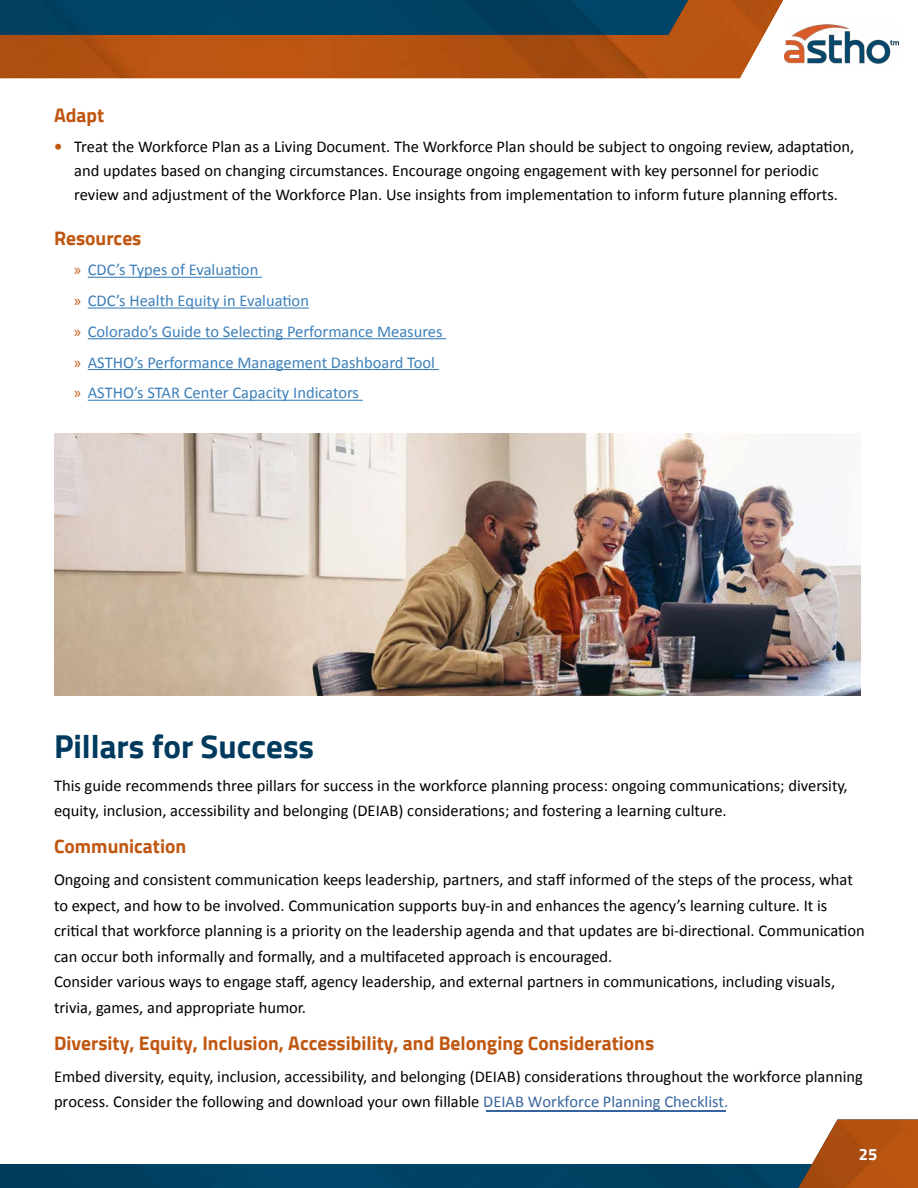
<style>
.page{position:relative;width:918px;height:1188px;background:#fff}
.page>*{position:absolute;margin:0;border:0;box-sizing:border-box;transform-origin:0 0}
.Body_Copy_11pt{font:700 33px "Sunflower";color:#003a5d}
.Body_Copy_11pt-2{font:700 19.5px "Sunflower";color:#c05711}
.Body_Copy_11pt-3{font:16.5px/25.5px "Calibri";color:#000}
.t1{font:16.5px "Calibri";color:#3d80ba}
.t2{font:700 16.5px "Sunflower";color:#fff}
.s1{font-weight:700;color:#c05711}
.s2{font-family:"Myriad Pro";color:#c05711}
.s3{color:#37649e}
</style>
<div class="page">
<div style="left:0;top:1165px;width:783px;height:23px;background:#004264"></div>
<img style="left:783px;top:1119px;width:135px;height:69px">
<img style="left:0;top:0;width:785px;height:78px">
<img style="left:0;top:0;width:704px;height:35px">
<img style="left:785px;top:24px;width:113px;height:40px">
<hr style="left:88px;top:277px;width:174px;height:1px;background:#3d80ba">
<hr style="left:88px;top:307px;width:221px;height:2px;background:#3d80ba">
<hr style="left:88px;top:338px;width:358px;height:1px;background:#3d80ba">
<hr style="left:88px;top:369px;width:351px;height:1px;background:#3d80ba">
<hr style="left:88px;top:400px;width:275px;height:1px;background:#3d80ba">
<img style="left:54px;top:434px;width:807px;height:261px">
<hr style="left:486px;top:1110px;width:239px;height:2px;background:#37649e">
<h2 class="Body_Copy_11pt-2" style="left:54px;top:106px;width:52px">Adapt</h2>
<p class="Body_Copy_11pt-3" style="left:74px;top:135px;width:781px;line-height:24px;text-indent:-20px"><span class="s1">•</span> Treat the Workforce Plan as a Living Document. The Workforce Plan should be subject to ongoing review, adaptation, and updates based on changing circumstances. Encourage ongoing engagement with key personnel for periodic review and adjustment of the Workforce Plan. Use insights from implementation to inform future planning efforts.</p>
<h2 class="Body_Copy_11pt-2" style="left:54px;top:229px;width:89px">Resources</h2>
<p class="t1" style="left:74px;top:259px;width:186px"><span class="s2">»</span> CDC’s Types of Evaluation</p>
<p class="t1" style="left:74px;top:290px;width:236px"><span class="s2">»</span> CDC’s Health Equity in Evaluation</p>
<p class="t1" style="left:74px;top:321px;width:370px"><span class="s2">»</span> Colorado’s Guide to Selecting Performance Measures</p>
<p class="t1" style="left:74px;top:352px;width:362px"><span class="s2">»</span> ASTHO’s Performance Management Dashboard Tool</p>
<p class="t1" style="left:74px;top:382px;width:286px"><span class="s2">»</span> ASTHO’s STAR Center Capacity Indicators</p>
<p class="Body_Copy_11pt" style="left:54px;top:731px;width:262px">Pillars for Success</p>
<p class="Body_Copy_11pt-3" style="left:54px;top:772px;width:795px">This guide recommends three pillars for success in the workforce planning process: ongoing communications; diversity, equity, inclusion, accessibility and belonging (DEIAB) considerations; and fostering a learning culture.</p>
<p class="Body_Copy_11pt-2" style="left:54px;top:837px;width:134px">Communication</p>
<p class="Body_Copy_11pt-3" style="left:54px;top:867px;width:812px">Ongoing and consistent communication keeps leadership, partners, and staff informed of the steps of the process, what to expect, and how to be involved. Communication supports buy-in and enhances the agency’s learning culture. It is critical that workforce planning is a priority on the leadership agenda and that updates are bi-directional. Communication can occur both informally and formally, and a multifaceted approach is encouraged.<br>Consider various ways to engage staff, agency leadership, and external partners in communications, including visuals, trivia, games, and appropriate humor.</p>
<p class="Body_Copy_11pt-2" style="left:54px;top:1034px;width:602px">Diversity, Equity, Inclusion, Accessibility, and Belonging Considerations</p>
<p class="Body_Copy_11pt-3" style="left:54px;top:1064px;width:810px">Embed diversity, equity, inclusion, accessibility, and belonging (DEIAB) considerations throughout the workforce planning process. Consider the following and download your own fillable <span class="s3">DEIAB Workforce Planning Checklist.</span></p>
<p class="t2" style="left:859px;top:1146px;width:20px">25</p>
</div>
